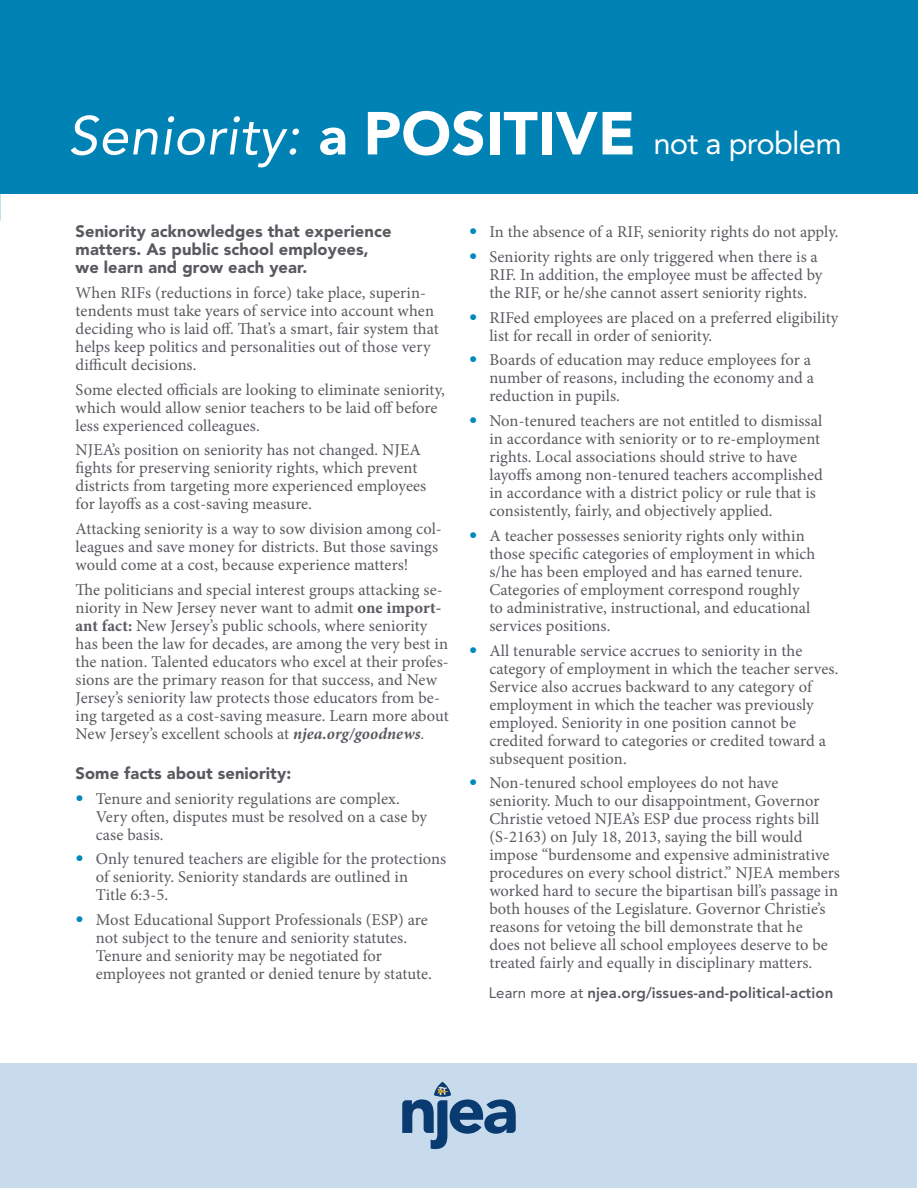
<style>
.page{position:relative;width:918px;height:1188px;background:#fff}
.page>*{position:absolute;margin:0;border:0;box-sizing:border-box;transform-origin:0 0}
.t1{font:31.05px "Avenir LT Std";letter-spacing:-.025em;color:#fff}
.t2{font:16.5px/18px "Minion Pro";letter-spacing:.005em;color:#585a5f}
.t3{font:900 16.5px/18px "Avenir LT Std";letter-spacing:.005em;color:#585a5f}
.t4{font:800 15px "Avenir LT Std";letter-spacing:.005em;color:#585a5f}
.s1{font-style:italic;font-size:54px}
.s2{font-weight:900;font-size:54px}
.s3{font-weight:900;font-size:60px}
.s4{font-weight:700}
.s5{font-weight:700;font-style:italic}
.s6{font-style:italic}
.s7{font-family:"Avenir LT Std";font-weight:900;color:#0089ba}
.s8{font-weight:400}
.s9{color:#fff}
</style>
<div class="page">
<div style="left:0;top:0;width:918px;height:193px;background:#0082b5"></div>
<div style="left:1px;top:1064px;width:916px;height:124px;background:#c7dbec"></div>
<svg style="left:402px;top:1082px;width:114px;height:67px"></svg>
<h1 class="t1" style="left:68px;top:126px;width:775px"><span class="s1">Seniority:</span> <span class="s2">a</span> <span class="s3">POSITIVE</span> not a problem</h1>
<p class="t3" style="left:76px;top:222px;width:317px">Seniority acknowledges that experience matters. As public school employees, we learn and grow each year.</p>
<p class="t2" style="left:76px;top:284px;width:365px">When RIFs (reductions in force) take place, superin&shy;tendents must take years of service into account when deciding who is laid off. That’s a smart, fair system that helps keep politics and personalities out of those very difficult decisions.</p>
<p class="t2" style="left:76px;top:380px;width:371px">Some elected officials are looking to eliminate seniority, which would allow senior teachers to be laid off before less experienced colleagues.</p>
<p class="t2" style="left:76px;top:441px;width:352px">NJEA’s position on seniority has not changed. NJEA fights for preserving seniority rights, which prevent districts from targeting more experienced employees for layoffs as a cost-saving measure.</p>
<p class="t2" style="left:76px;top:520px;width:368px">Attacking seniority is a way to sow division among col&shy;leagues and save money for districts. But those savings would come at a cost, because experience matters!</p>
<p class="t2" style="left:76px;top:581px;width:375px">The politicians and special interest groups attacking se&shy;niority in New Jersey never want to admit <span class="s4">one import&shy;ant fact:</span> New Jersey’s public schools, where seniority has been the law for decades, are among the very best in the nation. Talented educators who excel at their profes&shy;sions are the primary reason for that success, and New Jersey’s seniority law protects those educators from be&shy;ing targeted as a cost-saving measure. Learn more about New Jersey’s excellent schools at <span class="s5">njea.org/goodnews</span><span class="s6">.</span></p>
<p class="t3" style="left:76px;top:764px;width:217px">Some facts about seniority:</p>
<p class="t2" style="left:96px;top:790px;width:333px;text-indent:-20px"><span class="s7">•</span> Tenure and seniority regulations are complex.<br>Very often, disputes must be resolved on a case by case basis.</p>
<p class="t2" style="left:96px;top:850px;width:352px;text-indent:-20px"><span class="s7">•</span> Only tenured teachers are eligible for the protections of seniority. Seniority standards are outlined in<br>Title 6:3-5.</p>
<p class="t2" style="left:96px;top:911px;width:338px;text-indent:-20px"><span class="s7">•</span> Most Educational Support Professionals (ESP) are not subject to the tenure and seniority statutes.<br>Tenure and seniority may be negotiated for employees not granted or denied tenure by statute.</p>
<p class="t2" style="left:469px;top:223px;width:371px"><span class="s7">•</span> In the absence of a RIF, seniority rights do not apply.</p>
<p class="t2" style="left:489px;top:248px;width:335px;text-indent:-20px"><span class="s7">•</span> Seniority rights are only triggered when there is a<br>RIF. In addition, the employee must be affected by the RIF, or he/she cannot assert seniority rights.</p>
<p class="t2" style="left:489px;top:308px;width:351px;text-indent:-20px"><span class="s7">•</span> RIFed employees are placed on a preferred eligibility list for recall in order of seniority.</p>
<p class="t2" style="left:489px;top:351px;width:326px;text-indent:-20px"><span class="s7">•</span> Boards of education may reduce employees for a number of reasons, including the economy and a reduction in pupils.</p>
<p class="t2" style="left:489px;top:412px;width:335px;text-indent:-20px"><span class="s7">•</span> Non-tenured teachers are not entitled to dismissal in accordance with seniority or to re-employment rights. Local associations should strive to have layoffs among non-tenured teachers accomplished in accordance with a district policy or rule that is consistently, fairly, and objectively applied.</p>
<p class="t2" style="left:489px;top:527px;width:328px;text-indent:-20px"><span class="s7">•</span> A teacher possesses seniority rights only within those specific categories of employment in which s/he has been employed and has earned tenure.<br>Categories of employment correspond roughly to administrative, instructional, and educational services positions.</p>
<p class="t2" style="left:489px;top:641px;width:351px;text-indent:-20px"><span class="s7">•</span> All tenurable service accrues to seniority in the category of employment in which the teacher serves.<br>Service also accrues backward to any category of employment in which the teacher was previously employed. Seniority in one position cannot be credited forward to categories or credited toward a subsequent position.</p>
<p class="t2" style="left:489px;top:774px;width:352px;text-indent:-20px"><span class="s7">•</span> Non-tenured school employees do not have seniority. Much to our disappointment, Governor Christie vetoed NJEA’s ESP due process rights bill (S-2163) on July 18, 2013, saying the bill would impose “burdensome and expensive administrative procedures on every school district.” NJEA members worked hard to secure the bipartisan bill’s passage in both houses of the Legislature. Governor Christie’s reasons for vetoing the bill demonstrate that he<br>does not believe all school employees deserve to be treated fairly and equally in disciplinary matters.</p>
<p class="t4" style="left:489px;top:984px;width:355px"><span class="s8">Learn more at</span> njea.org/issues-and-political-action<span class="s9">..</span></p>
</div>
